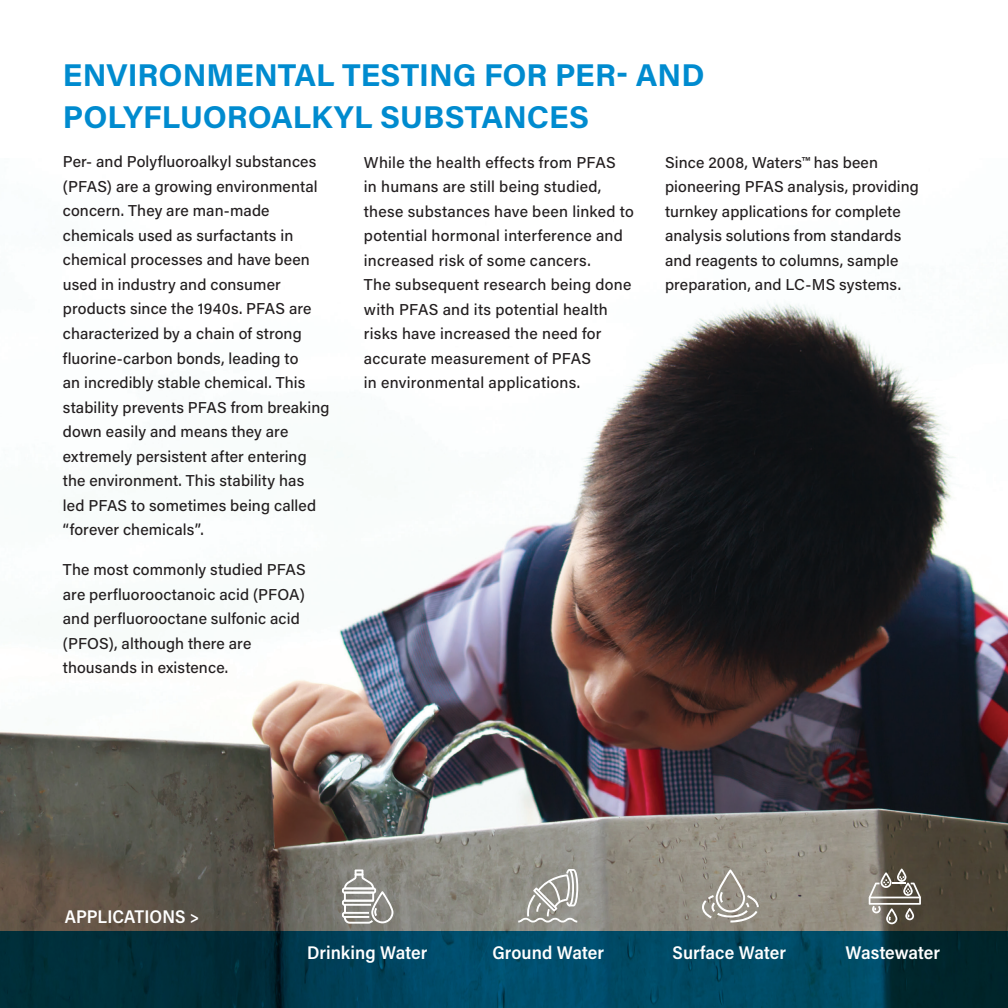
<style>
.page{position:relative;width:1008px;height:1008px;background:#fff}
.page>*{position:absolute;margin:0;border:0;box-sizing:border-box;transform-origin:0 0}
.t1{font:700 31.5px/42px "Acumin Pro";color:#008bcf}
.t2{font:600 18.38px "Acumin Pro Semi Cond";letter-spacing:.005em;color:#fff}
.t3{font:500 15.75px/24.5px "Acumin Pro";letter-spacing:.01em;color:#231f20}
</style>
<div class="page">
<img style="left:0;top:302px;width:1008px;height:630px">
<svg style="left:0;top:932px;width:1008px;height:76px;background:#003c50"></svg>
<svg style="left:518px;top:869px;width:60px;height:54px;background:#a7a69f"></svg>
<svg style="left:702px;top:870px;width:57px;height:53px;background:#a5a097"></svg>
<svg style="left:342px;top:870px;width:51px;height:54px"></svg>
<svg style="left:869px;top:869px;width:52px;height:55px;background:#847e74"></svg>
<h1 class="t1" style="left:63px;top:52px;width:643px">ENVIRONMENTAL TESTING FOR PER- AND<br>POLYFLUOROALKYL SUBSTANCES</h1>
<p class="t3" style="left:63px;top:149px;width:268px">Per- and Polyfluoroalkyl substances (PFAS) are a growing environmental concern. They are man-made chemicals used as surfactants in chemical processes and have been used in industry and consumer products since the 1940s. PFAS are characterized by a chain of strong fluorine-carbon bonds, leading to<br>an incredibly stable chemical. This stability prevents PFAS from breaking down easily and means they are extremely persistent after entering the environment. This stability has led PFAS to sometimes being called “forever chemicals”.</p>
<p class="t3" style="left:63px;top:557px;width:244px">The most commonly studied PFAS are perfluorooctanoic acid (PFOA) and perfluorooctane sulfonic acid (PFOS), although there are thousands in existence.</p>
<p class="t3" style="left:364px;top:149px;width:271px">While the health effects from PFAS<br>in humans are still being studied, these substances have been linked to potential hormonal interference and increased risk of some cancers.<br>The subsequent research being done with PFAS and its potential health risks have increased the need for accurate measurement of PFAS<br>in environmental applications.</p>
<p class="t3" style="left:665px;top:149px;width:255px">Since 2008, Waters™ has been pioneering PFAS analysis, providing turnkey applications for complete analysis solutions from standards and reagents to columns, sample preparation, and LC-MS systems.</p>
<p class="t2" style="left:65px;top:903px;width:136px">APPLICATIONS &gt;</p>
<p class="t2" style="left:307px;top:939px;width:122px">Drinking Water</p>
<p class="t2" style="left:673px;top:939px;width:115px">Surface Water</p>
<p class="t2" style="left:845px;top:939px;width:96px">Wastewater</p>
<p class="t2" style="left:492px;top:939px;width:113px">Ground Water</p>
</div>
